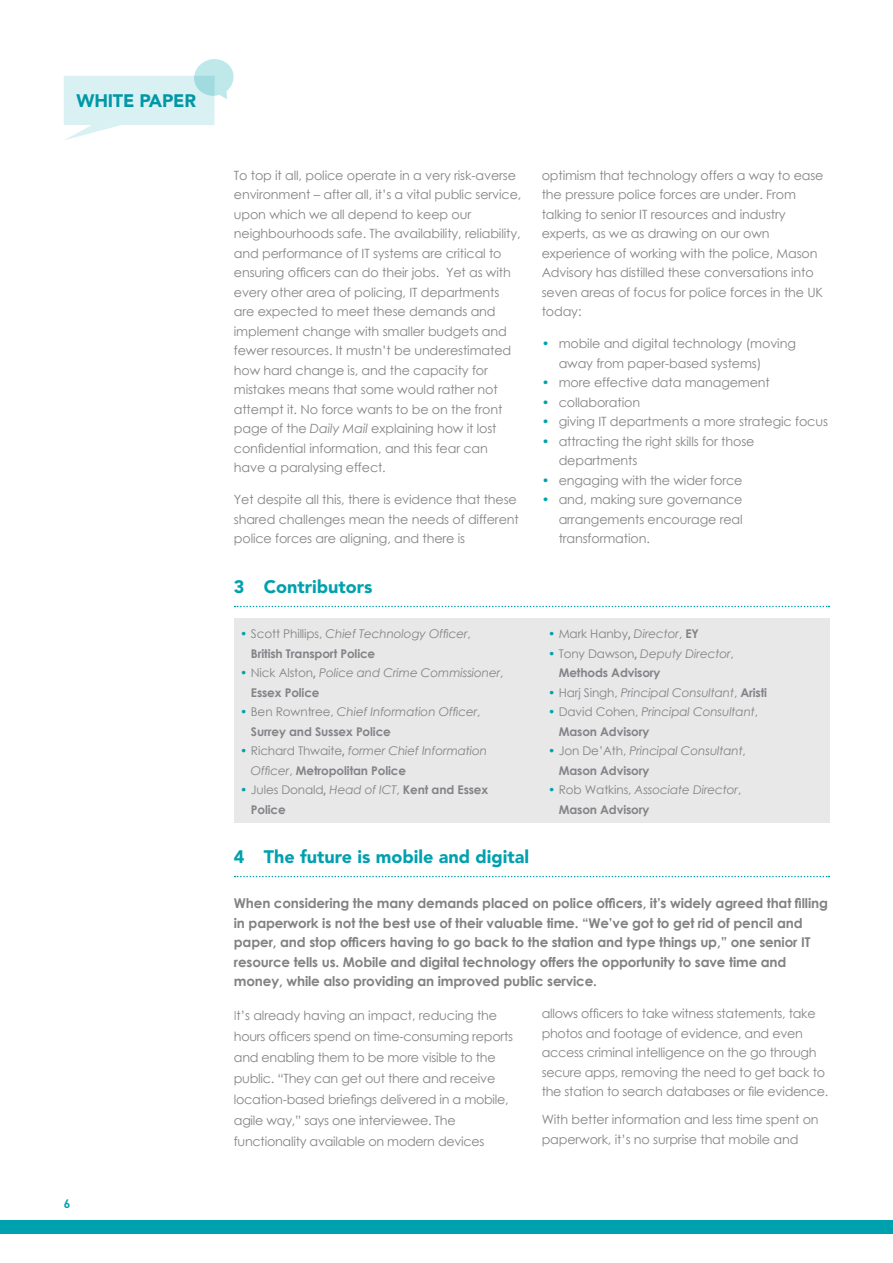
<style>
.page{position:relative;width:893px;height:1263px;background:#fff}
.page>*{position:absolute;margin:0;border:0;box-sizing:border-box;transform-origin:0 0}
.t1{font:900 18px "Avenir LT Std";color:#00a1af}
.First_para{font:700 13.5px/19.5px "Century Gothic";letter-spacing:-.01em;color:#818284}
.Main_text{font:12.75px/19.5px "Century Gothic";letter-spacing:-.01em;color:#838487}
.t2{font:italic 12px/19.5px "Century Gothic";letter-spacing:-.01em;color:#838487}
.t3{font:700 12px/19.5px "Century Gothic";letter-spacing:-.01em;color:#838487}
.t4{font:12px "Century Gothic";letter-spacing:-.01em;color:#838487}
.t5{font:700 12px "DINOT";color:#00a1af}
.s1{font-style:italic}
.s2{font-style:normal;color:#00a1af}
.s3{font-style:normal}
.s4{font-weight:700;font-style:normal}
.s5{font-family:"Segoe UI";font-weight:600;font-style:normal}
.s6{font-weight:400;color:#00a1af}
.s7{font-weight:400}
.s8{font-family:"Segoe UI";font-weight:600}
.s9{font-weight:400;font-style:italic}
.s10{color:#00a1af}
.s11{font-weight:700}
.s12{color:#9c9c9f}
</style>
<div class="page">
<svg style="left:64px;top:59px;width:170px;height:81px"></svg>
<div style="left:234px;top:618px;width:595px;height:205px;background:#e8e8e9"></div>
<svg style="left:235px;top:606px;width:594px;height:1px"></svg>
<svg style="left:235px;top:876px;width:594px;height:1px"></svg>
<div style="left:0;top:1220px;width:893px;height:14px;background:#00a1af"></div>
<h1 class="t1" style="left:77px;top:90px;width:121px">WHITE PAPER</h1>
<p class="t5" style="left:64px;top:1196px;width:8px">6</p>
<p class="Main_text" style="left:234px;top:165px;width:289px">To top it all, police operate in a very risk-averse environment – after all, it’s a vital public service, upon which we all depend to keep our neighbourhoods safe. The availability, reliability, and performance of IT systems are critical to ensuring officers can do their jobs. Yet as with every other area of policing, IT departments are expected to meet these demands and implement change with smaller budgets and fewer resources. It mustn’t be underestimated how hard change is, and the capacity for mistakes means that some would rather not attempt it. No force wants to be on the front page of the <span class="s1">Daily Mail</span> explaining how it lost confidential information, and this fear can have a paralysing effect.</p>
<p class="Main_text" style="left:234px;top:490px;width:286px">Yet despite all this, there is evidence that these shared challenges mean the needs of different police forces are aligning, and there is</p>
<p class="t1" style="left:234px;top:576px;width:140px">3 Contributors</p>
<p class="t2" style="left:251px;top:624px;width:222px;text-indent:-11px"><span class="s2">•</span> <span class="s3">Scott Phillips,</span> Chief Technology Officer<span class="s3">,<br></span><span class="s4">British Transport Police</span></p>
<p class="t2" style="left:251px;top:663px;width:254px;text-indent:-11px"><span class="s2">•</span> <span class="s3">Nick Alston</span><span class="s5">,</span> Police and Crime Commissioner<span class="s3">,<br></span><span class="s4">Essex Police</span></p>
<p class="t2" style="left:251px;top:702px;width:231px;text-indent:-11px"><span class="s2">•</span> <span class="s3">Ben Rowntree,</span> Chief Information Officer<span class="s3">,<br></span><span class="s4">Surrey and Sussex Police</span></p>
<p class="t2" style="left:251px;top:741px;width:238px;text-indent:-11px"><span class="s2">•</span> <span class="s3">Richard Thwaite</span><span class="s5">,</span> former Chief Information<br>Officer<span class="s3">,</span> <span class="s4">Metropolitan Police</span></p>
<p class="t3" style="left:251px;top:779px;width:239px;text-indent:-11px"><span class="s6">•</span> <span class="s7">Jules Donald</span><span class="s8">,</span> <span class="s9">Head of ICT</span><span class="s7">,</span> Kent and Essex<br>Police</p>
<p class="Main_text" style="left:542px;top:165px;width:283px">optimism that technology offers a way to ease the pressure police forces are under. From talking to senior IT resources and industry experts, as we as drawing on our own experience of working with the police, Mason Advisory has distilled these conversations into seven areas of focus for police forces in the UK today:</p>
<p class="Main_text" style="left:559px;top:334px;width:239px;text-indent:-17px"><span class="s10">•</span> mobile and digital technology (moving away from paper-based systems)</p>
<p class="Main_text" style="left:542px;top:373px;width:230px"><span class="s10">•</span> more effective data management</p>
<p class="Main_text" style="left:542px;top:392px;width:100px"><span class="s10">•</span> collaboration</p>
<p class="Main_text" style="left:542px;top:412px;width:288px"><span class="s10">•</span> giving IT departments a more strategic focus</p>
<p class="Main_text" style="left:559px;top:431px;width:197px;text-indent:-17px"><span class="s10">•</span> attracting the right skills for those departments</p>
<p class="Main_text" style="left:542px;top:470px;width:202px"><span class="s10">•</span> engaging with the wider force</p>
<p class="Main_text" style="left:559px;top:490px;width:185px;text-align:justify;text-indent:-17px"><span class="s10">•</span> and, making sure governance arrangements encourage real transformation.</p>
<p class="t4" style="left:548px;top:625px;width:152px"><span class="s10">•</span> Mark Hanby<span class="s8">,</span> <span class="s1">Director</span>, <span class="s11">EY</span></p>
<p class="t3" style="left:559px;top:643px;width:177px;text-indent:-11px"><span class="s6">•</span> <span class="s7">Tony Dawson</span><span class="s8">,</span> <span class="s9">Deputy Director</span><span class="s7">,<br></span>Methods Advisory</p>
<p class="t2" style="left:548px;top:682px;width:221px"><span class="s2">•</span> <span class="s3">Harj Singh,</span> Principal Consultant<span class="s3">,</span> <span class="s4">Aristi</span></p>
<p class="t2" style="left:559px;top:702px;width:201px;text-indent:-11px"><span class="s2">•</span> <span class="s3">David Cohen,</span> Principal Consultant<span class="s3">,<br></span><span class="s4">Mason Advisory</span></p>
<p class="t2" style="left:559px;top:741px;width:189px;text-indent:-11px"><span class="s2">•</span> <span class="s3">Jon De’Ath,</span> Principal Consultant<span class="s3">,<br></span><span class="s4">Mason Advisory</span></p>
<p class="t2" style="left:559px;top:780px;width:184px;text-indent:-11px"><span class="s2">•</span> <span class="s3">Rob Watkins,</span> Associate Director<span class="s3">,<br></span><span class="s4">Mason Advisory</span></p>
<p class="t1" style="left:234px;top:846px;width:297px">4 The future is mobile and digital</p>
<p class="First_para" style="left:234px;top:893px;width:596px">When considering the many demands placed on police officers, it’s widely agreed that filling in paperwork is not the best use of their valuable time. “We’ve got to get rid of pencil and paper, and stop officers having to go back to the station and type things up,” one senior IT resource tells us. Mobile and digital technology offers the opportunity to save time and money, while also providing an improved public service.</p>
<p class="Main_text" style="left:234px;top:1004px;width:281px;line-height:21px"><span class="s12">I</span>t’s already having an impact, reducing the hours officers spend on time-consuming reports and enabling them to be more visible to the public. “They can get out there and receive location-based briefings delivered in a mobile, agile way,” says one interviewee. The functionality available on modern devices</p>
<p class="Main_text" style="left:542px;top:1004px;width:288px">allows officers to take witness statements, take photos and footage of evidence, and even access criminal intelligence on the go through secure apps, removing the need to get back to the station to search databases or file evidence.</p>
<p class="Main_text" style="left:542px;top:1110px;width:279px">With better information and less time spent on paperwork, it’s no surprise that mobile and</p>
</div>
